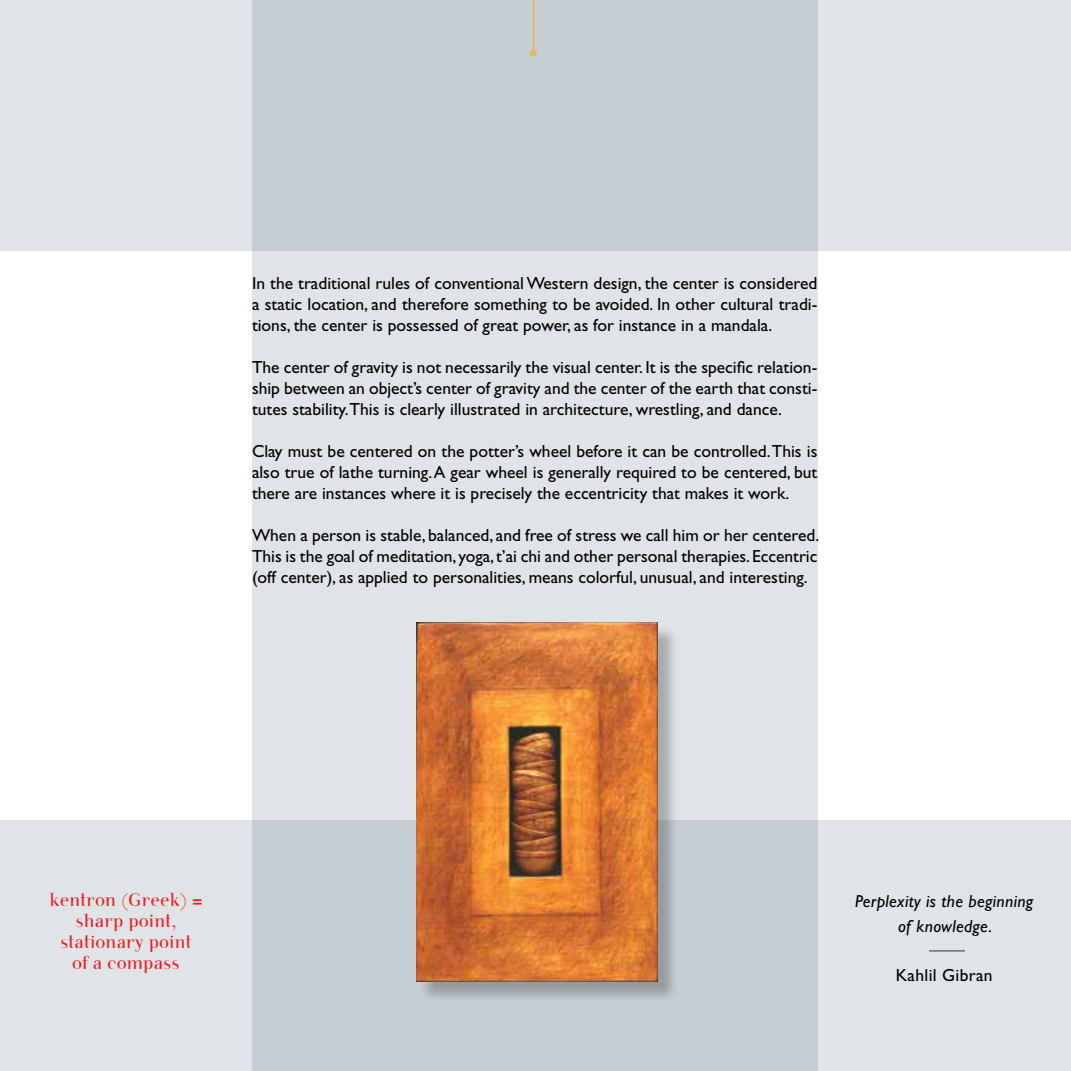
<style>
.page{position:relative;width:1071px;height:1071px;background:#fff}
.page>*{position:absolute;margin:0;border:0;box-sizing:border-box;transform-origin:0 0}
.t1{font:17.5px/21px "Gill Sans Std";color:#000;text-align:justify}
.t2{font:17.5px/21px "One Iota";color:#ed1d24;text-align:center}
.t3{font:italic 17.5px/24.5px "Gill Sans Std";letter-spacing:.02em;color:#000;text-align:center}
.t4{font:17.5px "Gill Sans Std";letter-spacing:.02em;color:#000}
</style>
<div class="page">
<div style="left:252px;top:0;width:565px;height:1071px;background:#e0e4e7"></div>
<div style="left:0;top:821px;width:1071px;height:250px;background:linear-gradient(to right,#d2d8dc,#d2d8dc)"></div>
<div style="left:0;top:0;width:1071px;height:250px;background:linear-gradient(to right,#d2d8dc,#d2d8dc)"></div>
<div style="left:419px;top:625px;width:260px;height:378px;background:#000;opacity:.25"></div>
<img style="left:416px;top:622px;width:241px;height:360px">
<hr style="left:929px;top:950px;width:36px;height:2px;background:#000">
<hr style="left:533px;top:0;width:1px;height:53px;background:#faa61a">
<div style="left:530px;top:50px;width:7px;height:7px;background:#e5b664;border-radius:50%"></div>
<p class="t1" style="left:252px;top:272px;width:567px">In the traditional rules of conventional Western design, the center is considered a static location, and therefore something to be avoided. In other cultural tradi&shy;tions, the center is possessed of great power, as for instance in a mandala.</p>
<p class="t1" style="left:252px;top:356px;width:567px">The center of gravity is not necessarily the visual center. It is the specific relation&shy;ship between an object’s center of gravity and the center of the earth that consti&shy;tutes stability.This is clearly illustrated in architecture, wrestling, and dance.</p>
<p class="t1" style="left:252px;top:440px;width:567px">Clay must be centered on the potter’s wheel before it can be controlled. This is also true of lathe turning. A gear wheel is generally required to be centered, but there are instances where it is precisely the eccentricity that makes it work.</p>
<p class="t1" style="left:252px;top:524px;width:569px">When a person is stable, balanced, and free of stress we call him or her centered.<br>This is the goal of meditation, yoga, t’ai chi and other personal therapies. Eccentric (off center), as applied to personalities, means colorful, unusual, and interesting.</p>
<p class="t2" style="left:49px;top:890px;width:155px">kentron (Greek) = sharp point, stationary point<br>of a compass</p>
<p class="t3" style="left:855px;top:889px;width:180px">Perplexity is the beginning of knowledge.</p>
<p class="t4" style="left:896px;top:965px;width:98px">Kahlil Gibran</p>
</div>
